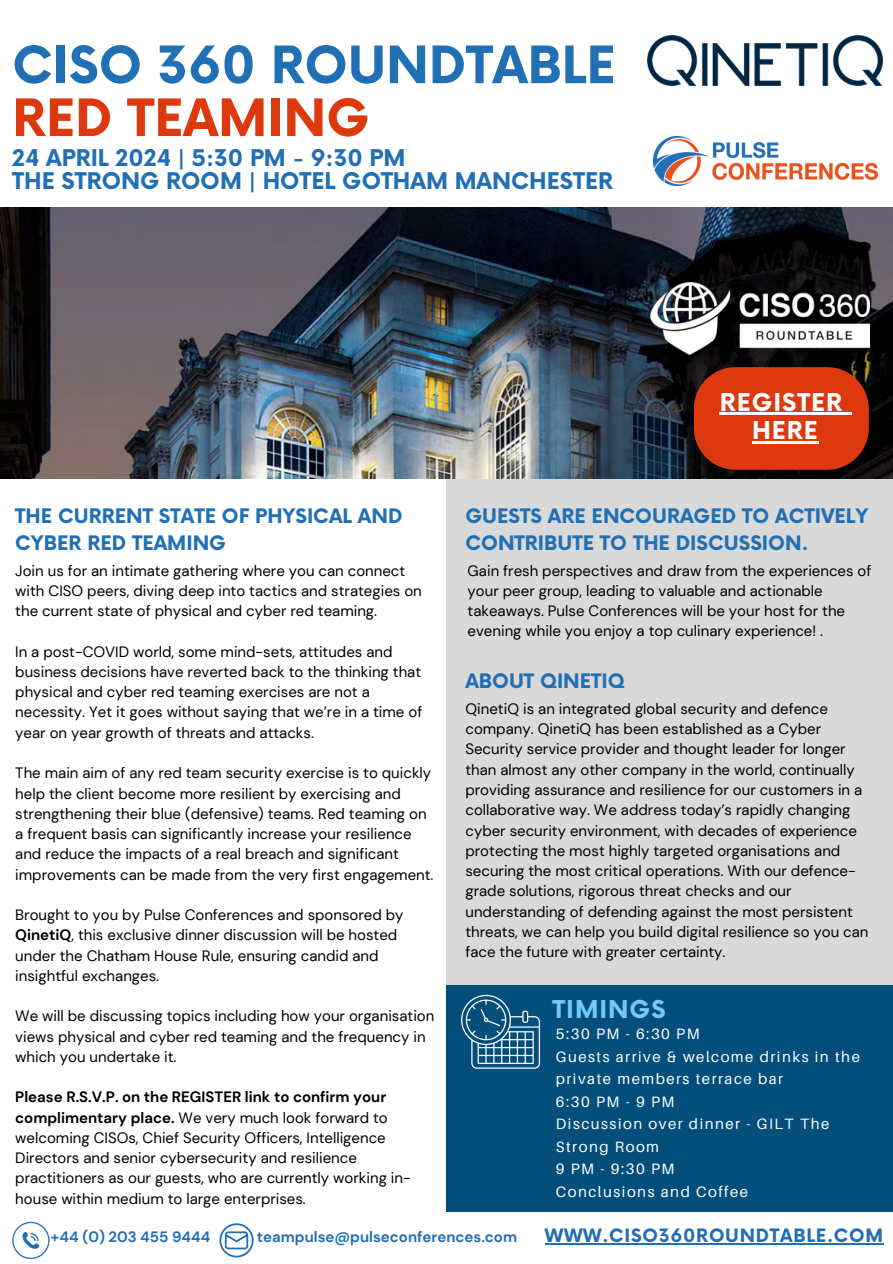
<style>
.page{position:relative;width:893px;height:1264px;background:#fff}
.page>*{position:absolute;margin:0;border:0;box-sizing:border-box;transform-origin:0 0}
.t1{font:700 50.25px/52.8px "Now";color:#216fb4}
.t2{font:700 24px/28.2px "Now";letter-spacing:.04em;color:#fff;text-align:center}
.t3{font:700 24px "Now";letter-spacing:.04em;color:#71c8fd}
.t4{font:700 22.35px/22.5px "Now";color:#216fb4}
.t5{font:700 19.5px/27px "Now";color:#216fb4}
.t6{font:700 18px "Now";letter-spacing:.04em;color:#216fb4}
.t7{font:15px/20.2px "DM Sans";color:#000}
.t8{font:15px/22.5px "Aileron";letter-spacing:.1em;color:#fff}
.t9{font:700 15px "DM Sans";color:#216fb4}
.s1{color:#dd390f}
.s2{font-weight:700}
</style>
<div class="page">
<div style="left:446px;top:479px;width:446px;height:506px;background:#d9d9d9"></div>
<div style="left:446px;top:985px;width:446px;height:226px;background:#034e7b"></div>
<img style="left:653px;top:137px;width:224px;height:48px">
<img style="left:0;top:207px;width:892px;height:272px">
<svg style="left:12px;top:1221px;width:37px;height:37px"></svg>
<svg style="left:219px;top:1223px;width:34px;height:33px"></svg>
<svg style="left:461px;top:994px;width:79px;height:74px"></svg>
<img style="left:647px;top:36px;width:235px;height:49px">
<img style="left:650px;top:282px;width:219px;height:72px">
<svg style="left:693px;top:367px;width:175px;height:103px;background:#cb3a14"></svg>
<hr style="left:752px;top:441px;width:66px;height:2px;background:#fff">
<hr style="left:544px;top:1242px;width:339px;height:1px;background:#216fb4">
<p class="t1" style="left:12px;top:42px;width:604px">CISO 360 ROUNDTABLE<br><span class="s1">RED TEAMING</span></p>
<p class="t4" style="left:12px;top:148px;width:602px">24 APRIL 2024 | 5:30 PM - 9:30 PM<br>THE STRONG ROOM | HOTEL GOTHAM MANCHESTER</p>
<p class="t2" style="left:719px;top:389px;width:124px">REGISTER<br>HERE</p>
<p class="t5" style="left:15px;top:503px;width:388px">THE CURRENT STATE OF PHYSICAL AND<br>CYBER RED TEAMING</p>
<h1 class="t7" style="left:15px;top:560px;width:408px">Join us for an intimate gathering where you can connect with CISO peers, diving deep into tactics and strategies on the current state of physical and cyber red teaming.</h1>
<h2 class="t7" style="left:15px;top:641px;width:408px">In a post-COVID world, some mind-sets, attitudes and business decisions have reverted back to the thinking that physical and cyber red teaming exercises are not a necessity. Yet it goes without saying that we’re in a time of year on year growth of threats and attacks.</h2>
<p class="t7" style="left:15px;top:763px;width:420px">The main aim of any red team security exercise is to quickly help the client become more resilient by exercising and strengthening their blue (defensive) teams. Red teaming on a frequent basis can significantly increase your resilience and reduce the impacts of a real breach and significant improvements can be made from the very first engagement.</p>
<p class="t7" style="left:15px;top:904px;width:390px">Brought to you by Pulse Conferences and sponsored by <span class="s2">QinetiQ</span>, this exclusive dinner discussion will be hosted under the Chatham House Rule, ensuring candid and insightful exchanges.</p>
<p class="t7" style="left:15px;top:1006px;width:420px">We will be discussing topics including how your organisation views physical and cyber red teaming and the frequency in which you undertake it.</p>
<p class="t7" style="left:15px;top:1087px;width:397px"><span class="s2">Please R.S.V.P. on the REGISTER link to confirm your complimentary place.</span> We very much look forward to welcoming CISOs, Chief Security Officers, Intelligence Directors and senior cybersecurity and resilience practitioners as our guests, who are currently working in&shy;house within medium to large enterprises.</p>
<p class="t5" style="left:465px;top:503px;width:404px">GUESTS ARE ENCOURAGED TO ACTIVELY<br>CONTRIBUTE TO THE DISCUSSION.</p>
<p class="t7" style="left:467px;top:560px;width:405px">Gain fresh perspectives and draw from the experiences of your peer group, leading to valuable and actionable takeaways. Pulse Conferences will be your host for the evening while you enjoy a top culinary experience! .</p>
<p class="t5" style="left:465px;top:668px;width:161px">ABOUT QINETIQ</p>
<p class="t7" style="left:465px;top:698px;width:404px">QinetiQ is an integrated global security and defence company. QinetiQ has been established as a Cyber Security service provider and thought leader for longer than almost any other company in the world, continually providing assurance and resilience for our customers in a collaborative way. We address today’s rapidly changing cyber security environment, with decades of experience protecting the most highly targeted organisations and securing the most critical operations. With our defence&shy;grade solutions, rigorous threat checks and our understanding of defending against the most persistent threats, we can help you build digital resilience so you can face the future with greater certainty.</p>
<p class="t3" style="left:552px;top:996px;width:114px">TIMINGS</p>
<h2 class="t8" style="left:556px;top:1022px;width:145px">5:30 PM - 6:30 PM</h2>
<p class="t8" style="left:556px;top:1044px;width:305px">Guests arrive &amp; welcome drinks in the private members terrace bar</p>
<h2 class="t8" style="left:556px;top:1089px;width:120px">6:30 PM - 9 PM</h2>
<p class="t8" style="left:556px;top:1112px;width:275px">Discussion over dinner - GILT The<br>Strong Room</p>
<p class="t8" style="left:556px;top:1157px;width:120px">9 PM - 9:30 PM</p>
<h1 class="t8" style="left:556px;top:1179px;width:194px">Conclusions and Coffee</h1>
<p class="t9" style="left:51px;top:1227px;width:161px">+44 (0) 203 455 9444</p>
<p class="t9" style="left:257px;top:1227px;width:262px">teampulse@pulseconferences.com</p>
<p class="t6" style="left:544px;top:1225px;width:340px">WWW.CISO360ROUNDTABLE.COM</p>
</div>
